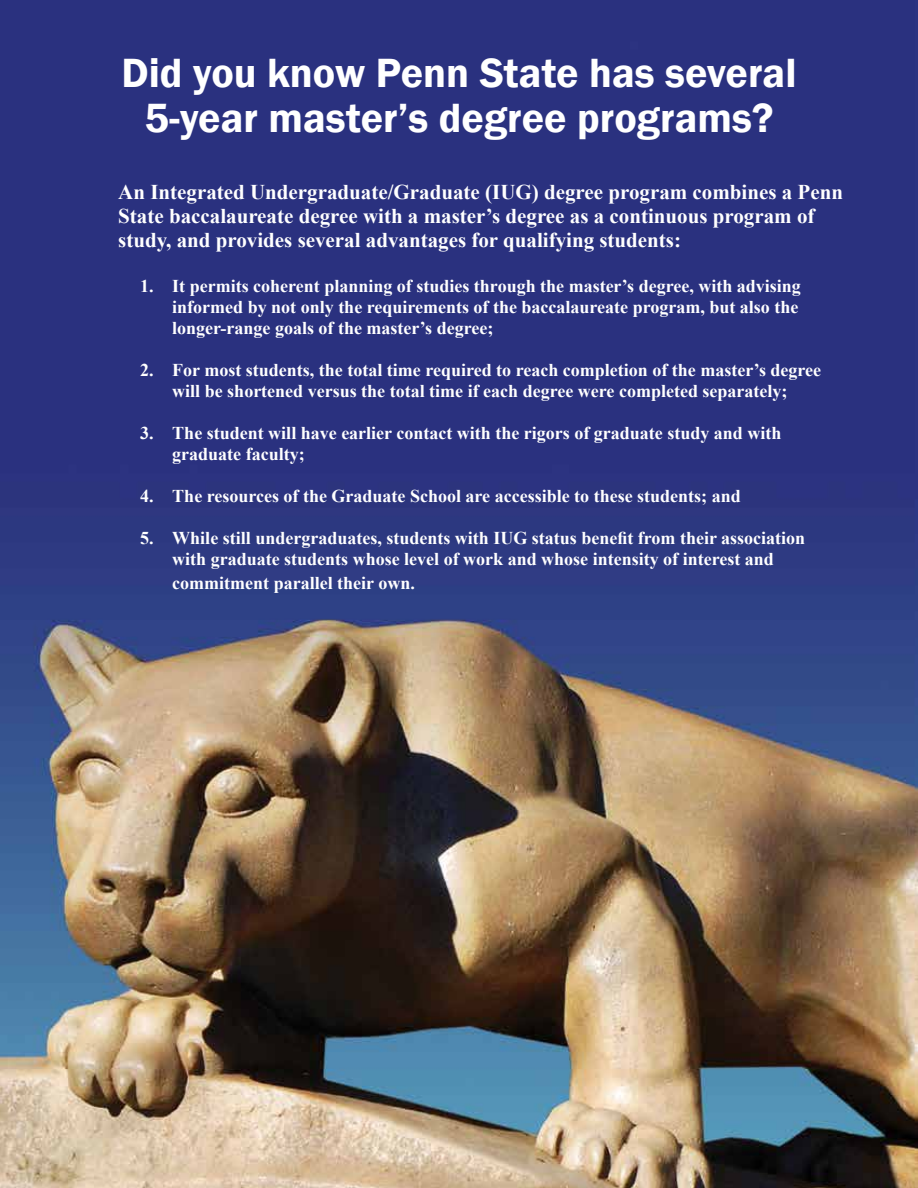
<style>
.page{position:relative;width:918px;height:1188px;background:#fff}
.page>*{position:absolute;margin:0;border:0;box-sizing:border-box;transform-origin:0 0}
.t1{font:600 42px/45px "Franklin Gothic";color:#fff;text-align:center}
.t2{font:700 21px/24px "Times New Roman";color:#fff}
.t3{font:700 18px/21px "Times New Roman";color:#fff}
</style>
<div class="page">
<img style="left:0;top:0;width:918px;height:1188px">
<h1 class="t1" style="left:122px;top:51px;width:676px">Did you know Penn State has several<br>5-year master’s degree programs?</h1>
<p class="t2" style="left:118px;top:179px;width:726px">An Integrated Undergraduate/Graduate (IUG) degree program combines a Penn<br>State baccalaureate degree with a master’s degree as a continuous program of study, and provides several advantages for qualifying students:</p>
<p class="t3" style="left:172px;top:275px;width:630px;text-indent:-32px">1. It permits coherent planning of studies through the master’s degree, with advising informed by not only the requirements of the baccalaureate program, but also the longer-range goals of the master’s degree;</p>
<p class="t3" style="left:140px;top:359px;width:683px;text-align:center">2. For most students, the total time required to reach completion of the master’s degree will be shortened versus the total time if each degree were completed separately;</p>
<p class="t3" style="left:172px;top:422px;width:611px;text-indent:-32px">3. The student will have earlier contact with the rigors of graduate study and with graduate faculty;</p>
<p class="t3" style="left:140px;top:485px;width:602px">4. The resources of the Graduate School are accessible to these students; and</p>
<p class="t3" style="left:140px;top:527px;width:667px;text-align:center">5. While still undergraduates, students with IUG status benefit from their association with graduate students whose level of work and whose intensity of interest and</p>
<p class="t3" style="left:172px;top:572px;width:244px">commitment parallel their own.</p>
</div>
